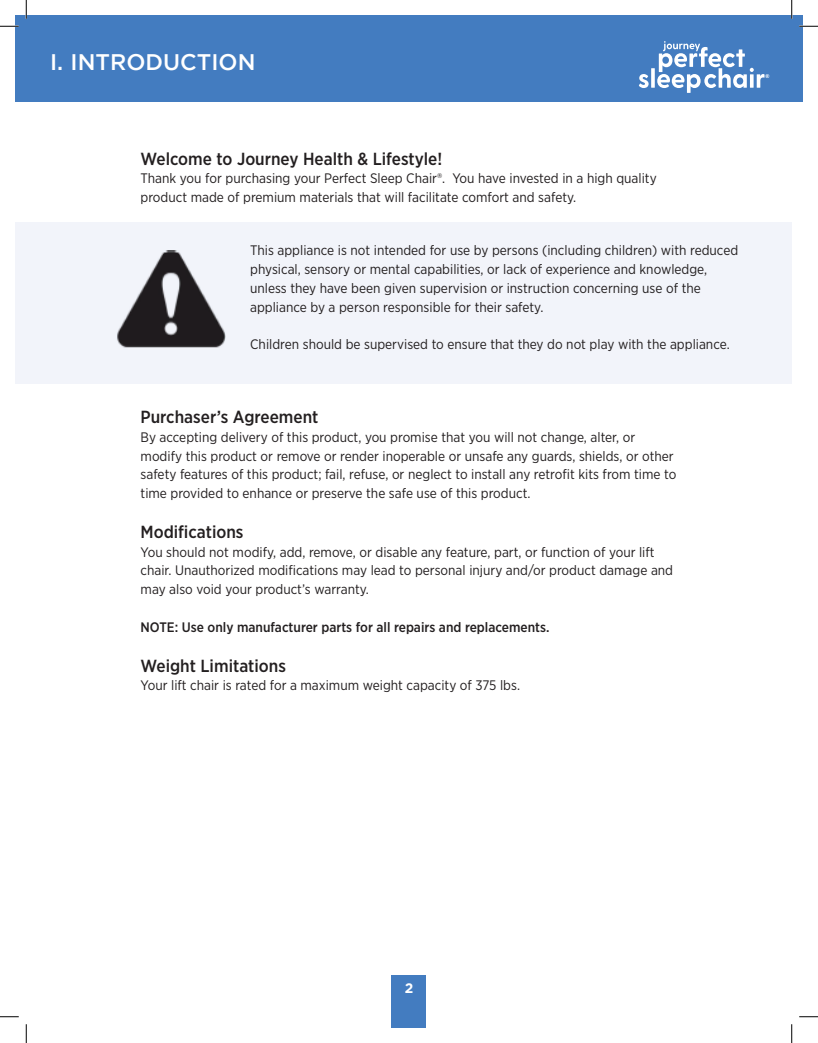
<style>
.page{position:relative;width:818px;height:1043px;background:#fff}
.page>*{position:absolute;margin:0;border:0;box-sizing:border-box;transform-origin:0 0}
.Page_Title{font:500 22.5px "Gotham";color:#fff}
.t1{font:500 17.5px "Gotham Narrow";color:#231f20}
.t2{font:13.75px/18.8px "Gotham Narrow";color:#231f20}
.t3{font:500 13.75px "Gotham Narrow";color:#231f20}
.t4{font:700 13.75px "Gotham";color:#fff}
.t5{font:900 5.25px "Arial";color:#fff;scale:.96 1}
</style>
<div class="page">
<div style="left:391px;top:975px;width:35px;height:53px;background:#437cc0"></div>
<div style="left:15px;top:15px;width:787px;height:87px;background:#437cc0"></div>
<svg style="left:639px;top:74px;width:9px;height:14px"></svg>
<hr style="left:651px;top:68px;width:3px;height:20px;background:#fff">
<svg style="left:657px;top:41px;width:107px;height:52px"></svg>
<div style="left:15px;top:222px;width:776px;height:161px;background:#f2f4fa"></div>
<img style="left:117px;top:250px;width:109px;height:98px">
<svg style="left:0;top:25px;width:19px;height:2px"></svg>
<svg style="left:799px;top:25px;width:19px;height:2px"></svg>
<svg style="left:0;top:1016px;width:19px;height:1px"></svg>
<svg style="left:799px;top:1016px;width:19px;height:1px"></svg>
<svg style="left:25px;top:0;width:2px;height:19px"></svg>
<svg style="left:25px;top:1024px;width:2px;height:18px"></svg>
<svg style="left:791px;top:0;width:1px;height:19px"></svg>
<svg style="left:791px;top:1024px;width:1px;height:18px"></svg>
<p class="Page_Title" style="left:50px;top:49px;width:207px">I. INTRODUCTION</p>
<p class="t5" style="left:765px;top:72px;width:6px">®</p>
<p class="t1" style="left:141px;top:147px;width:303px">Welcome to Journey Health &amp; Lifestyle!</p>
<p class="t2" style="left:141px;top:169px;width:517px">Thank you for purchasing your Perfect Sleep Chair®. You have invested in a high quality product made of premium materials that will facilitate comfort and safety.</p>
<p class="t2" style="left:250px;top:241px;width:489px">This appliance is not intended for use by persons (including children) with reduced physical, sensory or mental capabilities, or lack of experience and knowledge, unless they have been given supervision or instruction concerning use of the appliance by a person responsible for their safety.</p>
<p class="t2" style="left:250px;top:334px;width:481px">Children should be supervised to ensure that they do not play with the appliance.</p>
<p class="t1" style="left:141px;top:406px;width:179px">Purchaser’s Agreement</p>
<p class="t2" style="left:141px;top:427px;width:537px">By accepting delivery of this product, you promise that you will not change, alter, or modify this product or remove or render inoperable or unsafe any guards, shields, or other safety features of this product; fail, refuse, or neglect to install any retrofit kits from time to time provided to enhance or preserve the safe use of this product.</p>
<p class="t1" style="left:141px;top:520px;width:104px">Modifications</p>
<p class="t2" style="left:141px;top:542px;width:534px">You should not modify, add, remove, or disable any feature, part, or function of your lift chair. Unauthorized modifications may lead to personal injury and/or product damage and may also void your product’s warranty.</p>
<p class="t3" style="left:141px;top:618px;width:410px">NOTE: Use only manufacturer parts for all repairs and replacements.</p>
<p class="t1" style="left:141px;top:654px;width:147px">Weight Limitations</p>
<p class="t2" style="left:141px;top:675px;width:381px">Your lift chair is rated for a maximum weight capacity of 375 lbs.</p>
<p class="t4" style="left:404px;top:980px;width:10px">2</p>
</div>
